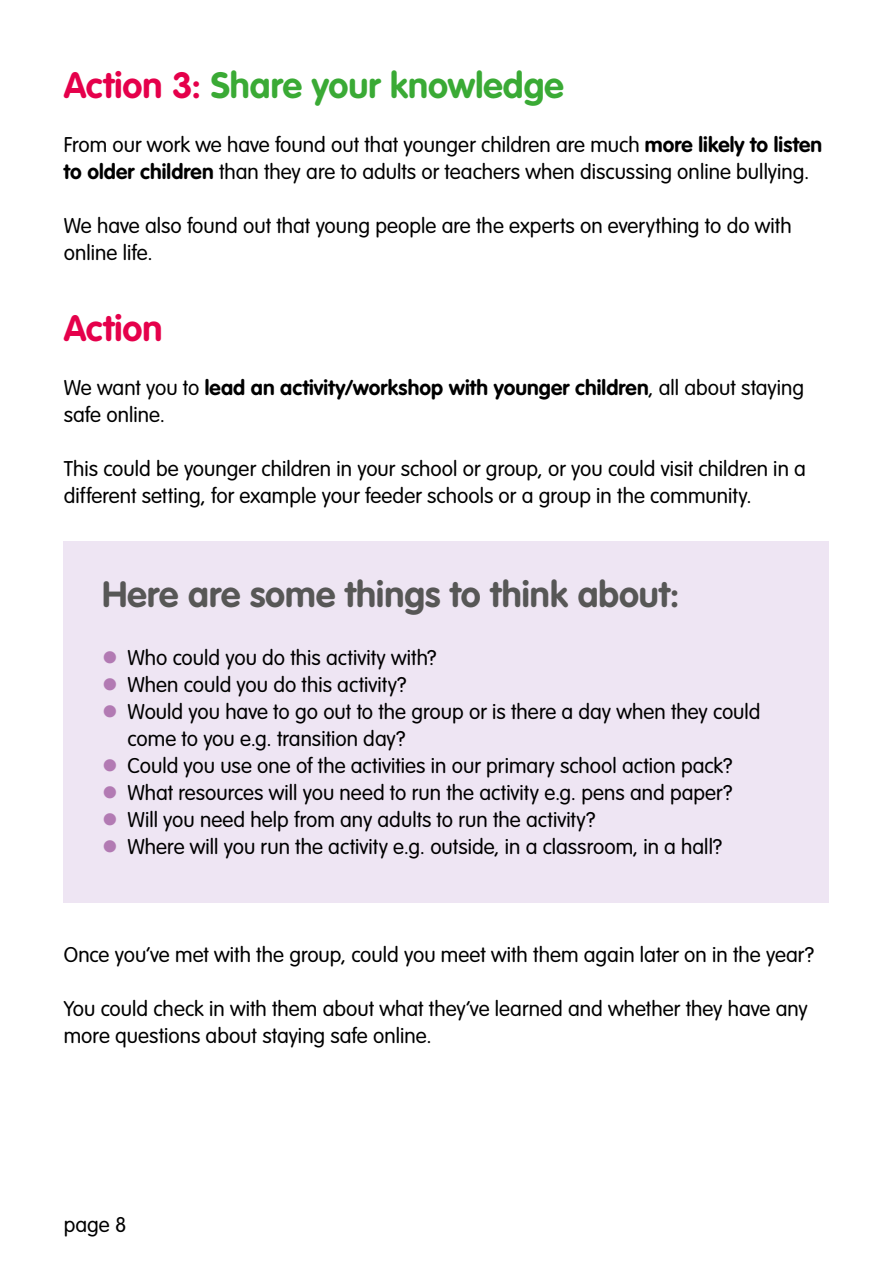
<style>
.page{position:relative;width:893px;height:1263px;background:#fff}
.page>*{position:absolute;margin:0;border:0;box-sizing:border-box;transform-origin:0 0}
.t1{font:700 36px "VAG Rounded";letter-spacing:.005em;color:#575756}
.t2{font:700 36px "VAG Rounded";color:#3aaa35}
.t3{font:700 36px "VAG Rounded";color:#e5004b}
.t4{font:300 21px/27px "VAG Rounded";color:#000}
.t5{font:700 21px/27px "VAG Rounded";letter-spacing:.005em;color:#000}
.s1{color:#e5004b}
.s2{font-weight:700}
.s3{font-weight:300}
.s4{color:#b27ab3}
</style>
<div class="page">
<div style="left:64px;top:541px;width:765px;height:361px;background:#eee5f3"></div>
<h1 class="t2" style="left:64px;top:64px;width:502px"><span class="s1">Action 3:</span> Share your knowledge</h1>
<p class="t4" style="left:64px;top:131px;width:760px">From our work we have found out that younger children are much <span class="s2">more likely to listen to older children</span> than they are to adults or teachers when discussing online bullying.</p>
<p class="t4" style="left:64px;top:212px;width:729px">We have also found out that young people are the experts on everything to do with online life.</p>
<h1 class="t3" style="left:64px;top:307px;width:100px">Action</h1>
<p class="t5" style="left:64px;top:374px;width:742px"><span class="s3">We want you to</span> lead an activity/workshop with younger children<span class="s3">, all about staying safe online.</span></p>
<p class="t4" style="left:64px;top:455px;width:744px">This could be younger children in your school or group, or you could visit children in a different setting, for example your feeder schools or a group in the community.</p>
<h1 class="t1" style="left:102px;top:573px;width:579px">Here are some things to think about:</h1>
<p class="t4" style="left:102px;top:644px;width:336px"><span class="s4">●</span> Who could you do this activity with?</p>
<p class="t4" style="left:102px;top:671px;width:306px"><span class="s4">●</span> When could you do this activity?</p>
<p class="t4" style="left:128px;top:698px;width:635px;text-indent:-26px"><span class="s4">●</span> Would you have to go out to the group or is there a day when they could come to you e.g. transition day?</p>
<p class="t4" style="left:102px;top:752px;width:632px"><span class="s4">●</span> Could you use one of the activities in our primary school action pack?</p>
<p class="t4" style="left:102px;top:779px;width:632px"><span class="s4">●</span> What resources will you need to run the activity e.g. pens and paper?</p>
<p class="t4" style="left:102px;top:806px;width:495px"><span class="s4">●</span> Will you need help from any adults to run the activity?</p>
<p class="t4" style="left:102px;top:833px;width:622px"><span class="s4">●</span> Where will you run the activity e.g. outside, in a classroom, in a hall?</p>
<p class="t4" style="left:64px;top:941px;width:752px">Once you’ve met with the group, could you meet with them again later on in the year?</p>
<p class="t4" style="left:64px;top:995px;width:746px">You could check in with them about what they’ve learned and whether they have any more questions about staying safe online.</p>
<p class="t4" style="left:64px;top:1211px;width:64px">page 8</p>
</div>
